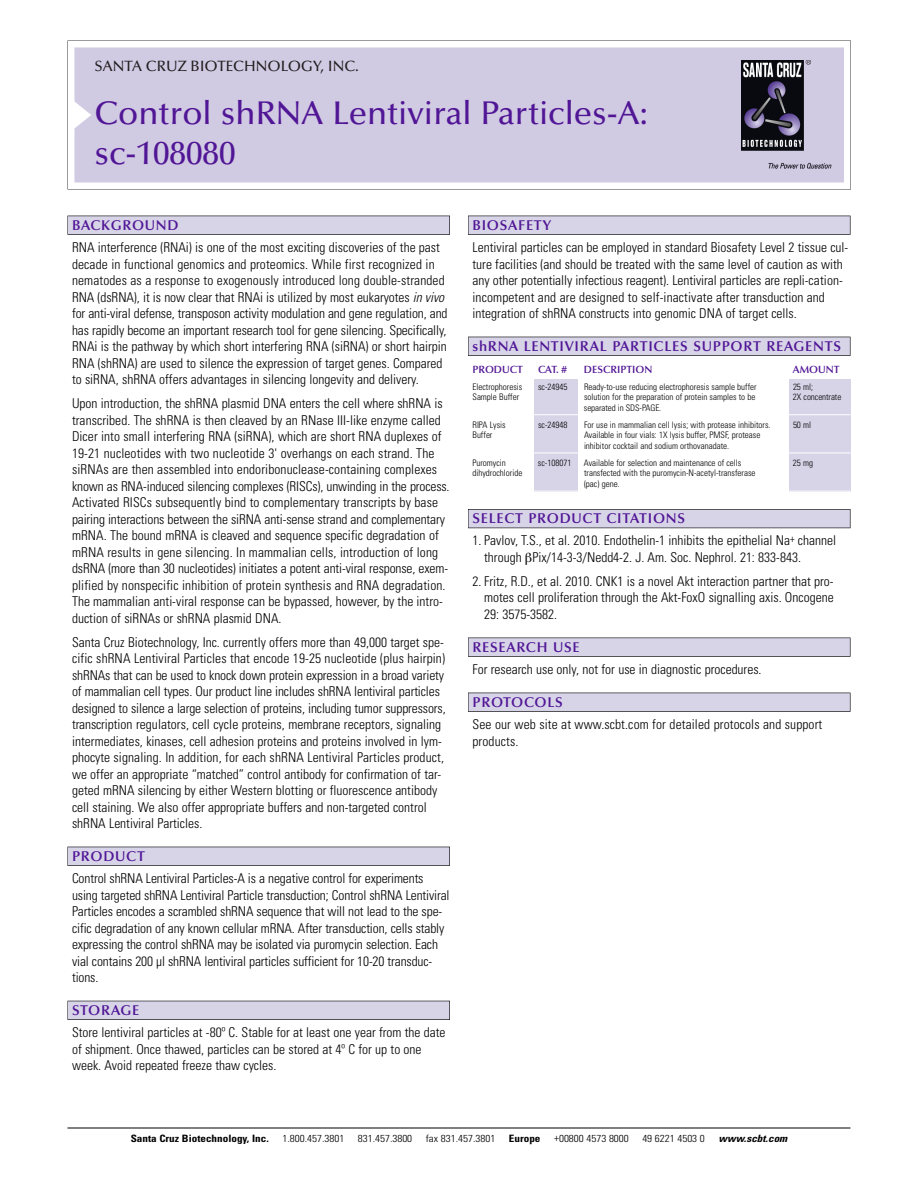
<style>
.page{position:relative;width:918px;height:1188px;background:#fff}
.page>*{position:absolute;margin:0;border:0;box-sizing:border-box;transform-origin:0 0}
.t1{font:500 33px/40.5px "Optima";color:#511695}
.t2{font:500 15px "Optima";color:#231f20}
.t3{font:600 14.25px "Optima";letter-spacing:.05em;color:#511695}
.t4{font:300 condensed 13.5px/16.5px "Univers";color:#000}
.t5{font:600 10.5px "Optima";color:#511695}
.t6{font:300 condensed 10.2px "Univers";color:#000;scale:1.1 1}
.t7{font:700 condensed 10.2px "Univers";color:#000;scale:1.1 1}
.t8{font:italic 700 condensed 10.2px "Univers";color:#000;scale:1.1 1}
.t9{font:300 condensed 9px/10.5px "Univers";color:#000}
.s1{font-style:italic}
</style>
<div class="page">
<svg style="left:68px;top:40px;width:783px;height:149px"></svg>
<div style="left:74px;top:47px;width:770px;height:135px;background:#d1cae3"></div>
<img style="left:741px;top:60px;width:90px;height:108px">
<div style="left:68px;top:216px;width:382px;height:19px;background:#535256"></div>
<div style="left:68px;top:216px;width:381px;height:18px;background:#d7d4e8"></div>
<div style="left:68px;top:847px;width:382px;height:19px;background:#525156"></div>
<div style="left:68px;top:847px;width:381px;height:18px;background:#d7d4e8"></div>
<div style="left:68px;top:1001px;width:382px;height:19px;background:#515057"></div>
<div style="left:68px;top:1001px;width:381px;height:18px;background:#d7d4e8"></div>
<div style="left:468px;top:216px;width:382px;height:19px;background:#535256"></div>
<div style="left:468px;top:216px;width:382px;height:18px;background:#d7d4e8"></div>
<div style="left:468px;top:337px;width:382px;height:19px;background:#525156"></div>
<div style="left:468px;top:337px;width:382px;height:18px;background:#d7d4e8"></div>
<div style="left:468px;top:509px;width:382px;height:19px;background:#55545b"></div>
<div style="left:468px;top:510px;width:382px;height:18px;background:#d7d4e8"></div>
<div style="left:468px;top:638px;width:382px;height:19px;background:#545457"></div>
<div style="left:468px;top:638px;width:382px;height:18px;background:#d7d4e8"></div>
<div style="left:468px;top:693px;width:382px;height:19px;background:#535256"></div>
<div style="left:468px;top:693px;width:382px;height:18px;background:#d7d4e8"></div>
<hr style="left:68px;top:1128px;width:782px;height:1px;background:#000">
<div style="left:534px;top:379px;width:43px;height:113px;background:#d7d4e8"></div>
<div style="left:789px;top:379px;width:61px;height:113px;background:#d7d4e8"></div>
<hr style="left:468px;top:414px;width:382px;height:1px;background:#fff">
<hr style="left:468px;top:453px;width:382px;height:1px;background:#fff">
<hr style="left:468px;top:491px;width:382px;height:1px;background:#fff">
<p class="t2" style="left:94px;top:60px;width:266px">SANTA CRUZ BIOTECHNOLOGY, INC.</p>
<h1 class="t1" style="left:94px;top:95px;width:555px">Control shRNA Lentiviral Particles-A: sc-108080</h1>
<p class="t3" style="left:72px;top:219px;width:108px">BACKGROUND</p>
<p class="t4" style="left:72px;top:240px;width:377px">RNA interference (RNAi) is one of the most exciting discoveries of the past decade in functional genomics and proteomics. While first recognized in nematodes as a response to exogenously introduced long double-stranded RNA (dsRNA), it is now clear that RNAi is utilized by most eukaryotes <span class="s1">in vivo </span>for anti-viral defense, transposon activity modulation and gene regulation, and has rapidly become an important research tool for gene silencing. Specifically, RNAi is the pathway by which short interfering RNA (siRNA) or short hairpin RNA (shRNA) are used to silence the expression of target genes. Compared to siRNA, shRNA offers advantages in silencing longevity and delivery.</p>
<p class="t4" style="left:72px;top:396px;width:379px">Upon introduction, the shRNA plasmid DNA enters the cell where shRNA is transcribed. The shRNA is then cleaved by an RNase III-like enzyme called Dicer into small interfering RNA (siRNA), which are short RNA duplexes of 19-21 nucleotides with two nucleotide 3' overhangs on each strand. The siRNAs are then assembled into endoribonuclease-containing complexes known as RNA-induced silencing complexes (RISCs), unwinding in the process.<br>Activated RISCs subsequently bind to complementary transcripts by base pairing interactions between the siRNA anti-sense strand and complementary mRNA. The bound mRNA is cleaved and sequence specific degradation of mRNA results in gene silencing. In mammalian cells, introduction of long dsRNA (more than 30 nucleotides) initiates a potent anti-viral response, exem&shy;plified by nonspecific inhibition of protein synthesis and RNA degradation.<br>The mammalian anti-viral response can be bypassed, however, by the intro&shy;duction of siRNAs or shRNA plasmid DNA.</p>
<p class="t4" style="left:72px;top:635px;width:375px">Santa Cruz Biotechnology, Inc. currently offers more than 49,000 target spe&shy;cific shRNA Lentiviral Particles that encode 19-25 nucleotide (plus hairpin) shRNAs that can be used to knock down protein expression in a broad variety of mammalian cell types. Our product line includes shRNA lentiviral particles designed to silence a large selection of proteins, including tumor suppressors, transcription regulators, cell cycle proteins, membrane receptors, signaling intermediates, kinases, cell adhesion proteins and proteins involved in lym&shy;phocyte signaling. In addition, for each shRNA Lentiviral Particles product, we offer an appropriate “matched” control antibody for confirmation of tar&shy;geted mRNA silencing by either Western blotting or fluorescence antibody cell staining. We also offer appropriate buffers and non-targeted control shRNA Lentiviral Particles.</p>
<p class="t3" style="left:72px;top:850px;width:74px">PRODUCT</p>
<p class="t4" style="left:72px;top:871px;width:379px">Control shRNA Lentiviral Particles-A is a negative control for experiments using targeted shRNA Lentiviral Particle transduction; Control shRNA Lentiviral Particles encodes a scrambled shRNA sequence that will not lead to the spe&shy;cific degradation of any known cellular mRNA. After transduction, cells stably expressing the control shRNA may be isolated via puromycin selection. Each vial contains 200 µl shRNA lentiviral particles sufficient for 10-20 transduc&shy;tions.</p>
<p class="t3" style="left:72px;top:1004px;width:69px">STORAGE</p>
<p class="t4" style="left:72px;top:1026px;width:375px">Store lentiviral particles at -80º C. Stable for at least one year from the date of shipment. Once thawed, particles can be stored at 4º C for up to one week. Avoid repeated freeze thaw cycles.</p>
<p class="t3" style="left:473px;top:219px;width:80px">BIOSAFETY</p>
<p class="t4" style="left:473px;top:240px;width:377px">Lentiviral particles can be employed in standard Biosafety Level 2 tissue cul&shy;ture facilities (and should be treated with the same level of caution as with any other potentially infectious reagent). Lentiviral particles are repli-cation&shy;incompetent and are designed to self-inactivate after transduction and integration of shRNA constructs into genomic DNA of target cells.</p>
<p class="t3" style="left:473px;top:340px;width:370px">shRNA LENTIVIRAL PARTICLES SUPPORT REAGENTS</p>
<p class="t5" style="left:472px;top:365px;width:52px">PRODUCT</p>
<p class="t5" style="left:538px;top:365px;width:31px">CAT. #</p>
<p class="t5" style="left:584px;top:365px;width:70px">DESCRIPTION</p>
<p class="t5" style="left:793px;top:365px;width:48px">AMOUNT</p>
<p class="t9" style="left:472px;top:382px;width:51px">Electrophoresis</p>
<p class="t9" style="left:538px;top:382px;width:31px">sc-24945</p>
<p class="t9" style="left:584px;top:382px;width:174px">Ready-to-use reducing electrophoresis sample buffer</p>
<p class="t9" style="left:793px;top:382px;width:22px">25 ml;</p>
<p class="t9" style="left:472px;top:393px;width:48px">Sample Buffer</p>
<p class="t9" style="left:584px;top:393px;width:173px">solution for the preparation of protein samples to be</p>
<p class="t9" style="left:793px;top:393px;width:50px">2X concentrate</p>
<p class="t9" style="left:584px;top:403px;width:79px">separated in SDS-PAGE.</p>
<p class="t9" style="left:473px;top:420px;width:35px">RIPA Lysis</p>
<p class="t9" style="left:538px;top:420px;width:31px">sc-24948</p>
<p class="t9" style="left:584px;top:420px;width:188px">For use in mammalian cell lysis; with protease inhibitors.</p>
<p class="t9" style="left:793px;top:420px;width:20px">50 ml</p>
<p class="t9" style="left:473px;top:431px;width:21px">Buffer</p>
<p class="t9" style="left:584px;top:431px;width:178px">Available in four vials: 1X lysis buffer, PMSF, protease inhibitor cocktail and sodium orthovanadate.</p>
<p class="t9" style="left:472px;top:458px;width:35px">Puromycin</p>
<p class="t9" style="left:538px;top:458px;width:35px">sc-108071</p>
<p class="t9" style="left:584px;top:458px;width:159px">Available for selection and maintenance of cells</p>
<p class="t9" style="left:793px;top:458px;width:22px">25 mg</p>
<p class="t9" style="left:472px;top:469px;width:51px">dihydrochloride</p>
<p class="t9" style="left:584px;top:469px;width:173px">transfected with the puromycin-N-acetyl-transferase (pac) gene.</p>
<p class="t3" style="left:473px;top:513px;width:214px">SELECT PRODUCT CITATIONS</p>
<p class="t4" style="left:484px;top:534px;width:354px;text-indent:-12px">1. Pavlov, T.S., et al. 2010. Endothelin-1 inhibits the epithelial Na<sup>+</sup> channel through Pix/14-3-3/Nedd4-2. J. Am. Soc. Nephrol. 21: 833-843.</p>
<p class="t4" style="left:484px;top:574px;width:351px;text-align:justify;text-indent:-12px">2. Fritz, R.D., et al. 2010. CNK1 is a novel Akt interaction partner that pro&shy;motes cell proliferation through the Akt-FoxO signalling axis. Oncogene 29: 3575-3582.</p>
<p class="t3" style="left:473px;top:641px;width:109px">RESEARCH USE</p>
<p class="t4" style="left:473px;top:662px;width:291px">For research use only, not for use in diagnostic procedures.</p>
<p class="t3" style="left:473px;top:696px;width:92px">PROTOCOLS</p>
<p class="t4" style="left:473px;top:717px;width:351px">See our web site at www.scbt.com for detailed protocols and support products.</p>
<p class="t7" style="left:131px;top:1135px;width:127px">Santa Cruz Biotechnology, Inc.</p>
<p class="t6" style="left:282px;top:1135px;width:58px">1.800.457.3801</p>
<p class="t6" style="left:358px;top:1135px;width:51px">831.457.3800</p>
<p class="t6" style="left:426px;top:1135px;width:65px">fax 831.457.3801</p>
<p class="t7" style="left:509px;top:1135px;width:30px">Europe</p>
<p class="t6" style="left:554px;top:1135px;width:69px">+00800 4573 8000</p>
<p class="t6" style="left:642px;top:1135px;width:58px">49 6221 4503 0</p>
<p class="t8" style="left:719px;top:1135px;width:66px">www.scbt.com</p>
</div>
